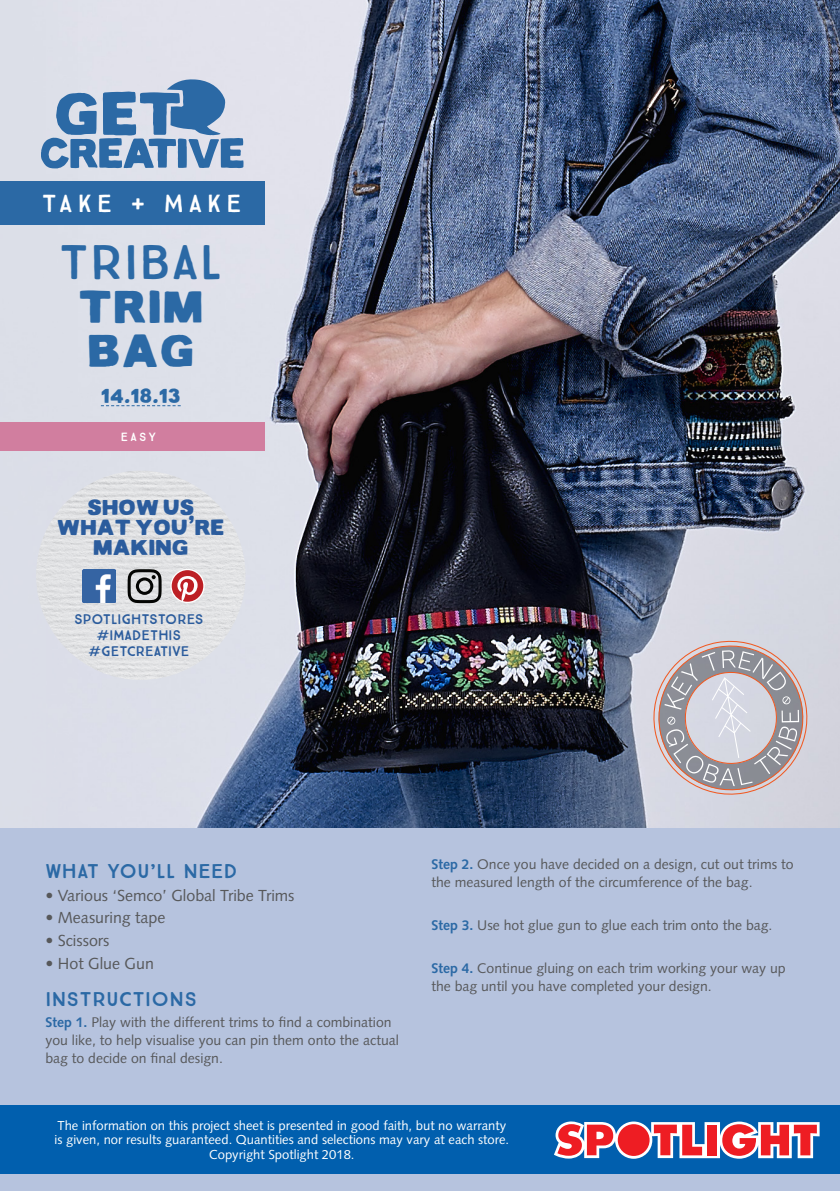
<style>
.page{position:relative;width:840px;height:1191px;background:#fff}
.page>*{position:absolute;margin:0;border:0;box-sizing:border-box;transform-origin:0 0}
.t1{font:48.8px "True North";letter-spacing:.02em;color:#2b69a5}
.t2{font:46.6px/43.6px "Lance Sans Regular";color:#2b69a5}
.t3{font:24.8px "True North";letter-spacing:.2em;color:#fff}
.t4{font:22px/20px "Lance Sans Regular";letter-spacing:-.02em;color:#2b5c9d;text-align:center}
.t5{font:20px "True North";letter-spacing:.02em;color:#2b69a5}
.t6{font:20px "Lance Sans Regular";color:#2b69a5}
.t7{font:16px "Syntax LT Std";color:#57585a}
.t8{font:14px/18px "Syntax LT Std";color:#57585a}
.t9{font:14px/16px "True North";color:#2b5c9d;text-align:center}
.t10{font:13px/14.4px "Syntax LT Std";color:#fff;text-align:center}
.t11{font:12px "True North";color:#fff}
.s1{font-weight:700;color:#2b69a5}
</style>
<div class="page">
<img style="left:0;top:0;width:839px;height:828px">
<div style="left:0;top:828px;width:839px;height:363px;background:#b6c3de"></div>
<div style="left:0;top:182px;width:265px;height:43px;background:#2b69a5"></div>
<div style="left:0;top:422px;width:265px;height:29px;background:#d17e9f"></div>
<svg style="left:41px;top:78px;width:202px;height:90px;background:#85a5c7"></svg>
<svg style="left:101px;top:405px;width:80px;height:1px"></svg>
<svg style="left:647px;top:634px;width:166px;height:167px;background:#c2bdc3"></svg>
<img style="left:36px;top:471px;width:209px;height:209px;border-radius:105px">
<img style="left:83px;top:569px;width:33px;height:33px">
<svg style="left:127px;top:569px;width:34px;height:34px"></svg>
<svg style="left:170px;top:569px;width:34px;height:34px"></svg>
<svg style="left:172px;top:570px;width:31px;height:32px"></svg>
<div style="left:0;top:1104px;width:839px;height:69px;background:#015fae"></div>
<svg style="left:554px;top:1121px;width:265px;height:37px"></svg>
<p class="t3" style="left:42px;top:189px;width:201px">TAKE + MAKE</p>
<p class="t1" style="left:59px;top:233px;width:165px">TRIBAL</p>
<p class="t2" style="left:78px;top:285px;width:128px">TRIM<br>BAG</p>
<p class="t6" style="left:101px;top:385px;width:81px">14.18.13</p>
<p class="t11" style="left:121px;top:430px;width:37px">EASY</p>
<p class="t4" style="left:57px;top:497px;width:169px">SHOW US<br>WHAT YOU’RE<br>MAKING</p>
<p class="t9" style="left:74px;top:611px;width:131px">SPOTLIGHTSTORES #IMADETHIS #GETCREATIVE</p>
<p class="t5" style="left:45px;top:859px;width:193px">WHAT YOU’LL NEED</p>
<p class="t7" style="left:45px;top:885px;width:250px">• Various ‘Semco’ Global Tribe Trims</p>
<p class="t7" style="left:45px;top:908px;width:122px">• Measuring tape</p>
<p class="t7" style="left:45px;top:931px;width:65px">• Scissors</p>
<p class="t7" style="left:45px;top:954px;width:110px">• Hot Glue Gun</p>
<p class="t5" style="left:45px;top:987px;width:153px">INSTRUCTIONS</p>
<p class="t8" style="left:45px;top:1013px;width:355px"><span class="s1">Step 1.</span> Play with the different trims to find a combination you like, to help visualise you can pin them onto the actual bag to decide on final design.</p>
<p class="t8" style="left:431px;top:855px;width:363px"><span class="s1">Step 2.</span> Once you have decided on a design, cut out trims to the measured length of the circumference of the bag.</p>
<p class="t8" style="left:431px;top:916px;width:342px"><span class="s1">Step 3.</span> Use hot glue gun to glue each trim onto the bag.</p>
<p class="t8" style="left:431px;top:959px;width:356px"><span class="s1">Step 4.</span> Continue gluing on each trim working your way up the bag until you have completed your design.</p>
<p class="t10" style="left:54px;top:1118px;width:456px">The information on this project sheet is presented in good faith, but no warranty is given, nor results guaranteed. Quantities and selections may vary at each store.<br>Copyright Spotlight 2018.</p>
</div>
